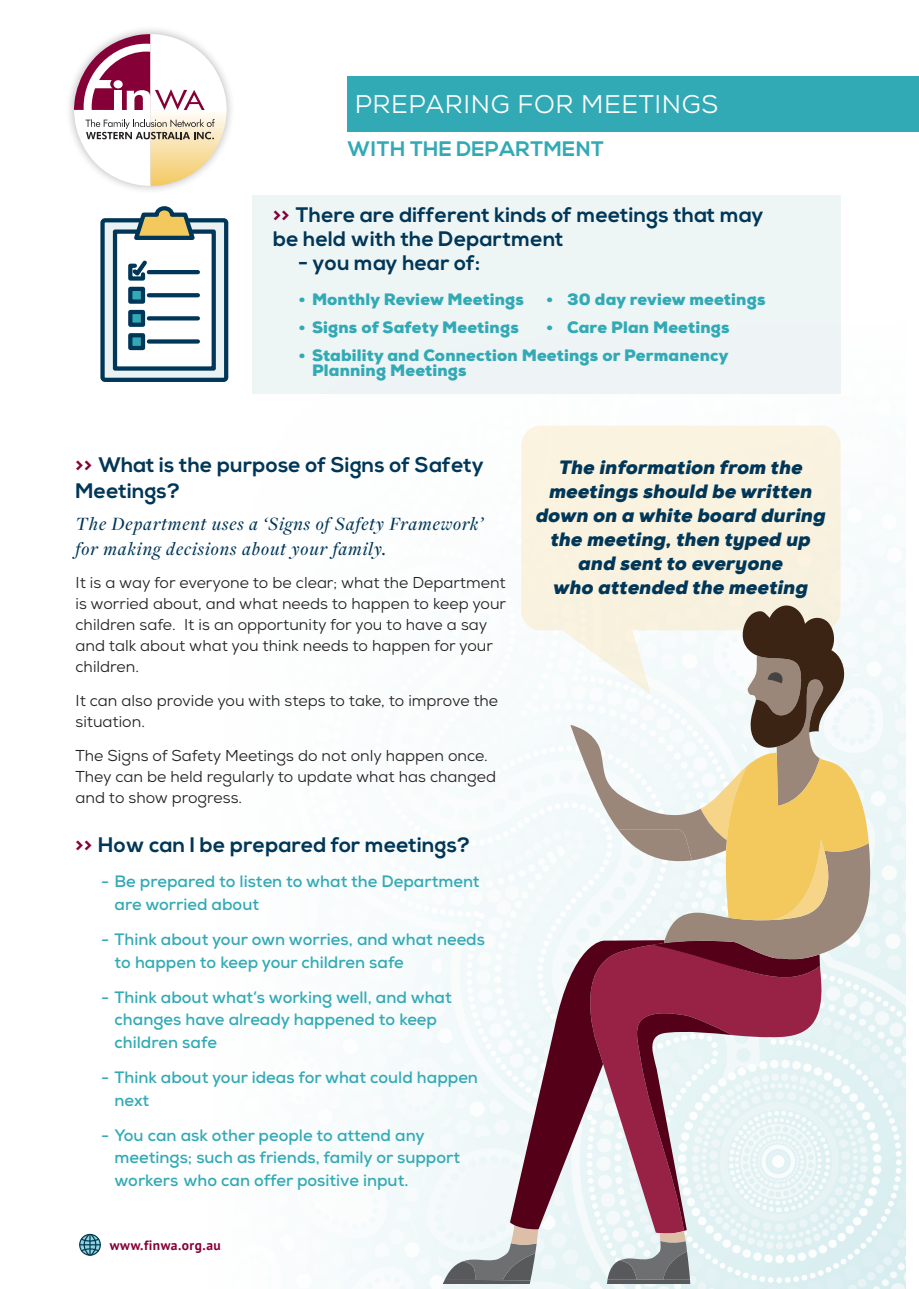
<style>
.page{position:relative;width:919px;height:1289px;background:#fff}
.page>*{position:absolute;margin:0;border:0;box-sizing:border-box;transform-origin:0 0}
.TOC_HEADINGS_RIGHT_B{font:25.5px "Nexa";letter-spacing:.025em;color:#fff}
.t1{font:700 21px/24px "Nexa";letter-spacing:.01em;color:#003657}
.t2{font:700 21px "Nexa";letter-spacing:.01em;color:#32aab5}
.t3{font:italic 500 19.5px/24px "Freight Disp Pro";letter-spacing:.05em;color:#003657}
.t4{font:italic 900 19.2px/24px "Nexa W01";letter-spacing:.01em;color:#003657;text-align:center}
.t5{font:700 16.5px/22.5px "Nexa";color:#32aab5}
.t6{font:900 16.5px/15px "Nexa";letter-spacing:.01em;color:#32aab5}
.t7{font:15.75px/21px "Nexa";color:#231f20}
.t8{font:700 13.5px "PT Sans";letter-spacing:.035em;color:#860038}
.s1{color:#860038}
</style>
<div class="page">
<div style="left:347px;top:77px;width:571px;height:55px;background:#32aab5"></div>
<img style="left:228px;top:308px;width:677px;height:980px">
<div style="left:521px;top:425px;width:319px;height:179px;background:#f9f2e0"></div>
<div style="left:252px;top:195px;width:588px;height:198px;background:#eaf2f3"></div>
<div style="left:100px;top:218px;width:128px;height:164px;background:#eaf2f3;border:4px solid #003657;border-radius:3px"></div>
<svg style="left:111px;top:206px;width:107px;height:165px;background:#bac8cb"></svg>
<svg style="left:441px;top:604px;width:429px;height:679px"></svg>
<div style="left:65px;top:25px;width:170px;height:170px;background:#231f20;opacity:.33"></div>
<svg style="left:74px;top:34px;width:153px;height:152px"></svg>
<svg style="left:79px;top:1233px;width:22px;height:23px"></svg>
<p class="TOC_HEADINGS_RIGHT_B" style="left:354px;top:88px;width:365px">PREPARING FOR MEETINGS</p>
<p class="t2" style="left:347px;top:137px;width:258px">WITH THE DEPARTMENT</p>
<p class="t1" style="left:273px;top:203px;width:492px"><span class="s1">&gt;&gt;</span> There are different kinds of meetings that may be held with the Department</p>
<p class="t1" style="left:298px;top:251px;width:183px">- you may hear of:</p>
<p class="t6" style="left:298px;top:292px;width:227px">• Monthly Review Meetings</p>
<p class="t6" style="left:546px;top:292px;width:221px">• 30 day review meetings</p>
<p class="t6" style="left:298px;top:320px;width:222px">• Signs of Safety Meetings</p>
<p class="t6" style="left:546px;top:320px;width:185px">• Care Plan Meetings</p>
<p class="t6" style="left:312px;top:347px;width:418px;text-indent:-14px">• Stability and Connection Meetings or Permanency<br>Planning Meetings</p>
<p class="t1" style="left:75px;top:453px;width:410px;line-height:25.5px"><span class="s1">&gt;&gt;</span> What is the purpose of Signs of Safety<br>Meetings?</p>
<p class="t3" style="left:75px;top:511px;width:409px">The Department uses a ‘Signs of Safety Framework’ for making decisions about your family.</p>
<p class="t7" style="left:75px;top:572px;width:432px">It is a way for everyone to be clear; what the Department is worried about, and what needs to happen to keep your children safe. It is an opportunity for you to have a say and talk about what you think needs to happen for your children.</p>
<p class="t7" style="left:75px;top:690px;width:424px">It can also provide you with steps to take, to improve the situation.</p>
<p class="t7" style="left:75px;top:745px;width:422px">The Signs of Safety Meetings do not only happen once.<br>They can be held regularly to update what has changed and to show progress.</p>
<p class="t1" style="left:75px;top:833px;width:396px"><span class="s1">&gt;&gt;</span> How can I be prepared for meetings?</p>
<p class="t5" style="left:114px;top:870px;width:366px;text-indent:-14px">- Be prepared to listen to what the Department are worried about</p>
<p class="t5" style="left:114px;top:928px;width:372px;text-indent:-14px">- Think about your own worries, and what needs to happen to keep your children safe</p>
<p class="t5" style="left:114px;top:985px;width:339px;text-indent:-14px">- Think about what’s working well, and what changes have already happened to keep children safe</p>
<p class="t5" style="left:114px;top:1066px;width:365px;text-indent:-14px">- Think about your ideas for what could happen next</p>
<p class="t5" style="left:114px;top:1123px;width:347px;text-indent:-14px">- You can ask other people to attend any meetings; such as friends, family or support workers who can offer positive input.</p>
<p class="t8" style="left:110px;top:1236px;width:112px">www.finwa.org.au</p>
<p class="t4" style="left:536px;top:455px;width:291px">The information from the meetings should be written down on a white board during the meeting, then typed up and sent to everyone<br>who attended the meeting</p>
</div>
